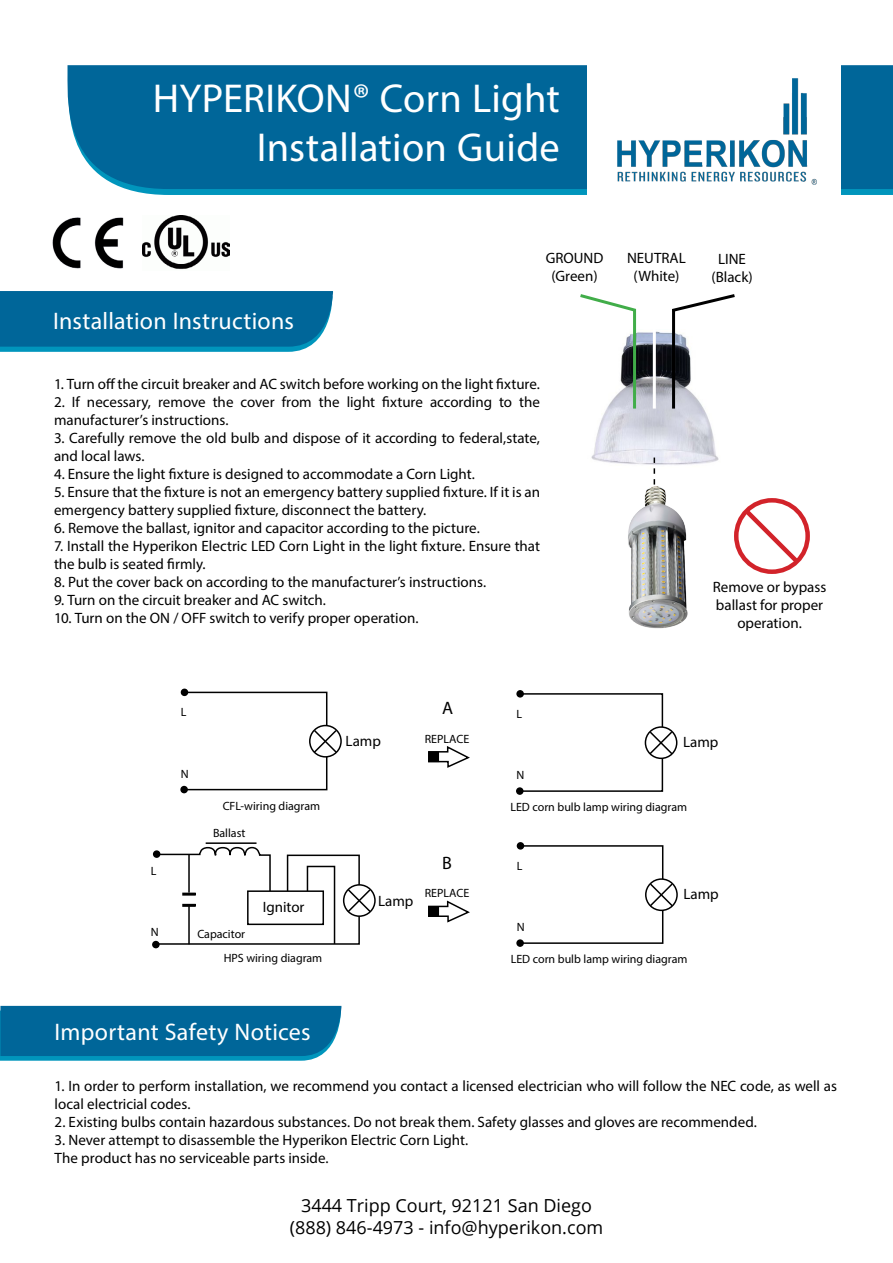
<style>
.page{position:relative;width:893px;height:1263px;background:#fff}
.page>*{position:absolute;margin:0;border:0;box-sizing:border-box;transform-origin:0 0}
.t1{font:40.5px/48.6px "Myriad Pro";letter-spacing:.005em;color:#fff;text-align:right}
.t2{font:24px "Myriad Pro";letter-spacing:.01em;color:#fff}
.t3{font:18px/21.6px "Open Sans";color:#000;text-align:center}
.t4{font:18px "Myriad Pro";color:#000}
.t5{font:15px/18px "Myriad Pro";color:#000}
.t6{font:12px "Myriad Pro";color:#000}
</style>
<div class="page">
<div style="left:126px;top:189px;width:767px;height:6px;background:#0095bc"></div>
<div style="left:67px;top:65px;width:826px;height:124px;background:#069"></div>
<div style="left:587px;top:46px;width:254px;height:184px;background:#fff"></div>
<img style="left:617px;top:78px;width:200px;height:107px">
<svg style="left:0;top:291px;width:333px;height:61px;background:#076e9e"></svg>
<svg style="left:0;top:1006px;width:341px;height:55px;background:#066e9e"></svg>
<img style="left:142px;top:215px;width:88px;height:55px">
<img style="left:52px;top:217px;width:72px;height:52px">
<div style="left:309px;top:725px;width:33px;height:33px;border:2px solid #000;border-radius:50%"></div>
<svg style="left:181px;top:689px;width:157px;height:103px"></svg>
<div style="left:180px;top:786px;width:8px;height:7px;border:2px solid #000;border-radius:50%"></div>
<div style="left:645px;top:726px;width:32px;height:33px;border:2px solid #000;border-radius:50%"></div>
<div style="left:516px;top:690px;width:8px;height:8px;border:2px solid #000;border-radius:50%"></div>
<svg style="left:517px;top:691px;width:157px;height:101px"></svg>
<div style="left:516px;top:787px;width:8px;height:8px;border:2px solid #000;border-radius:50%"></div>
<div style="left:645px;top:878px;width:33px;height:33px;border:2px solid #000;border-radius:50%"></div>
<div style="left:517px;top:842px;width:7px;height:8px;border:2px solid #000;border-radius:50%"></div>
<svg style="left:517px;top:843px;width:157px;height:103px"></svg>
<div style="left:516px;top:939px;width:8px;height:8px;border:2px solid #000;border-radius:50%"></div>
<div style="left:343px;top:884px;width:33px;height:33px;border:2px solid #000;border-radius:50%"></div>
<hr style="left:206px;top:842px;width:51px;height:2px;background:#000">
<svg style="left:153px;top:846px;width:219px;height:101px"></svg>
<div style="left:152px;top:941px;width:8px;height:7px;border:2px solid #000;border-radius:50%"></div>
<svg style="left:428px;top:746px;width:42px;height:22px"></svg>
<svg style="left:428px;top:900px;width:42px;height:23px"></svg>
<img style="left:591px;top:323px;width:128px;height:148px">
<img style="left:628px;top:484px;width:112px;height:145px">
<svg style="left:654px;top:458px;width:1px;height:27px"></svg>
<hr style="left:633px;top:309px;width:3px;height:100px;background:#41ad49">
<hr style="left:653px;top:309px;width:3px;height:100px;background:#fff">
<hr style="left:672px;top:309px;width:3px;height:100px;background:#000">
<div style="left:734px;top:498px;width:76px;height:76px;border:4px solid #d2232a;border-radius:50%"></div>
<svg style="left:740px;top:504px;width:63px;height:63px"></svg>
<svg style="left:580px;top:294px;width:57px;height:20px"></svg>
<svg style="left:672px;top:294px;width:63px;height:20px"></svg>
<h1 class="t1" style="left:153px;top:74px;width:409px">HYPERIKON® Corn Light<br>Installation Guide</h1>
<h2 class="t2" style="left:53px;top:306px;width:242px">Installation Instructions</h2>
<p class="t5" style="left:546px;top:249px;width:59px;text-align:center">GROUND (Green)</p>
<p class="t5" style="left:627px;top:249px;width:60px;text-align:center">NEUTRAL (White)</p>
<p class="t5" style="left:711px;top:250px;width:43px;text-align:center">LINE (Black)</p>
<p class="t5" style="left:54px;top:375px;width:488px">1. Turn off the circuit breaker and AC switch before working on the light fixture.</p>
<p class="t5" style="left:54px;top:393px;width:487px">2. If necessary, remove the cover from the light fixture according to the manufacturer’s instructions.</p>
<p class="t5" style="left:54px;top:429px;width:487px">3. Carefully remove the old bulb and dispose of it according to federal,state, and local laws.</p>
<p class="t5" style="left:54px;top:465px;width:422px">4. Ensure the light fixture is designed to accommodate a Corn Light.</p>
<p class="t5" style="left:54px;top:483px;width:488px">5. Ensure that the fixture is not an emergency battery supplied fixture. If it is an emergency battery supplied fixture, disconnect the battery.</p>
<p class="t5" style="left:54px;top:519px;width:427px">6. Remove the ballast, ignitor and capacitor according to the picture.</p>
<p class="t5" style="left:54px;top:537px;width:487px">7. Install the Hyperikon Electric LED Corn Light in the light fixture. Ensure that the bulb is seated firmly.</p>
<p class="t5" style="left:54px;top:573px;width:434px">8. Put the cover back on according to the manufacturer’s instructions.</p>
<p class="t5" style="left:54px;top:591px;width:274px">9. Turn on the circuit breaker and AC switch.</p>
<p class="t5" style="left:54px;top:609px;width:366px">10. Turn on the ON / OFF switch to verify proper operation.</p>
<p class="t6" style="left:181px;top:705px;width:7px">L</p>
<p class="t5" style="left:346px;top:731px;width:37px">Lamp</p>
<p class="t4" style="left:442px;top:697px;width:13px">A</p>
<p class="t6" style="left:425px;top:731px;width:46px">REPLACE</p>
<p class="t6" style="left:516px;top:706px;width:7px">L</p>
<p class="t5" style="left:713px;top:577px;width:115px;text-align:center">Remove or bypass ballast for proper operation.</p>
<p class="t5" style="left:683px;top:733px;width:37px">Lamp</p>
<p class="t6" style="left:151px;top:863px;width:7px">L</p>
<p class="t6" style="left:151px;top:924px;width:9px">N</p>
<p class="t6" style="left:181px;top:766px;width:9px">N</p>
<p class="t6" style="left:223px;top:799px;width:99px">CFL-wiring diagram</p>
<p class="t6" style="left:213px;top:826px;width:34px">Ballast</p>
<p class="t6" style="left:197px;top:926px;width:49px">Capacitor</p>
<p class="t5" style="left:263px;top:898px;width:43px">Ignitor</p>
<p class="t6" style="left:224px;top:951px;width:100px">HPS wiring diagram</p>
<h2 class="t2" style="left:55px;top:1017px;width:258px">Important Safety Notices</h2>
<p class="t5" style="left:378px;top:892px;width:37px">Lamp</p>
<p class="t4" style="left:442px;top:851px;width:11px">B</p>
<p class="t6" style="left:425px;top:886px;width:46px">REPLACE</p>
<p class="t6" style="left:516px;top:768px;width:9px">N</p>
<p class="t6" style="left:510px;top:800px;width:178px">LED corn bulb lamp wiring diagram</p>
<p class="t6" style="left:517px;top:858px;width:7px">L</p>
<p class="t5" style="left:683px;top:885px;width:37px">Lamp</p>
<p class="t6" style="left:517px;top:920px;width:9px">N</p>
<p class="t6" style="left:511px;top:952px;width:178px">LED corn bulb lamp wiring diagram</p>
<p class="t5" style="left:55px;top:1077px;width:784px">1. In order to perform installation, we recommend you contact a licensed electrician who will follow the NEC code, as well as local electricial codes.</p>
<p class="t5" style="left:55px;top:1113px;width:704px">2. Existing bulbs contain hazardous substances. Do not break them. Safety glasses and gloves are recommended.</p>
<p class="t5" style="left:55px;top:1131px;width:415px">3. Never attempt to disassemble the Hyperikon Electric Corn Light.<br>The product has no serviceable parts inside.</p>
<p class="t3" style="left:290px;top:1194px;width:315px">3444 Tripp Court, 92121 San Diego (888) 846-4973 - info@hyperikon.com</p>
</div>
